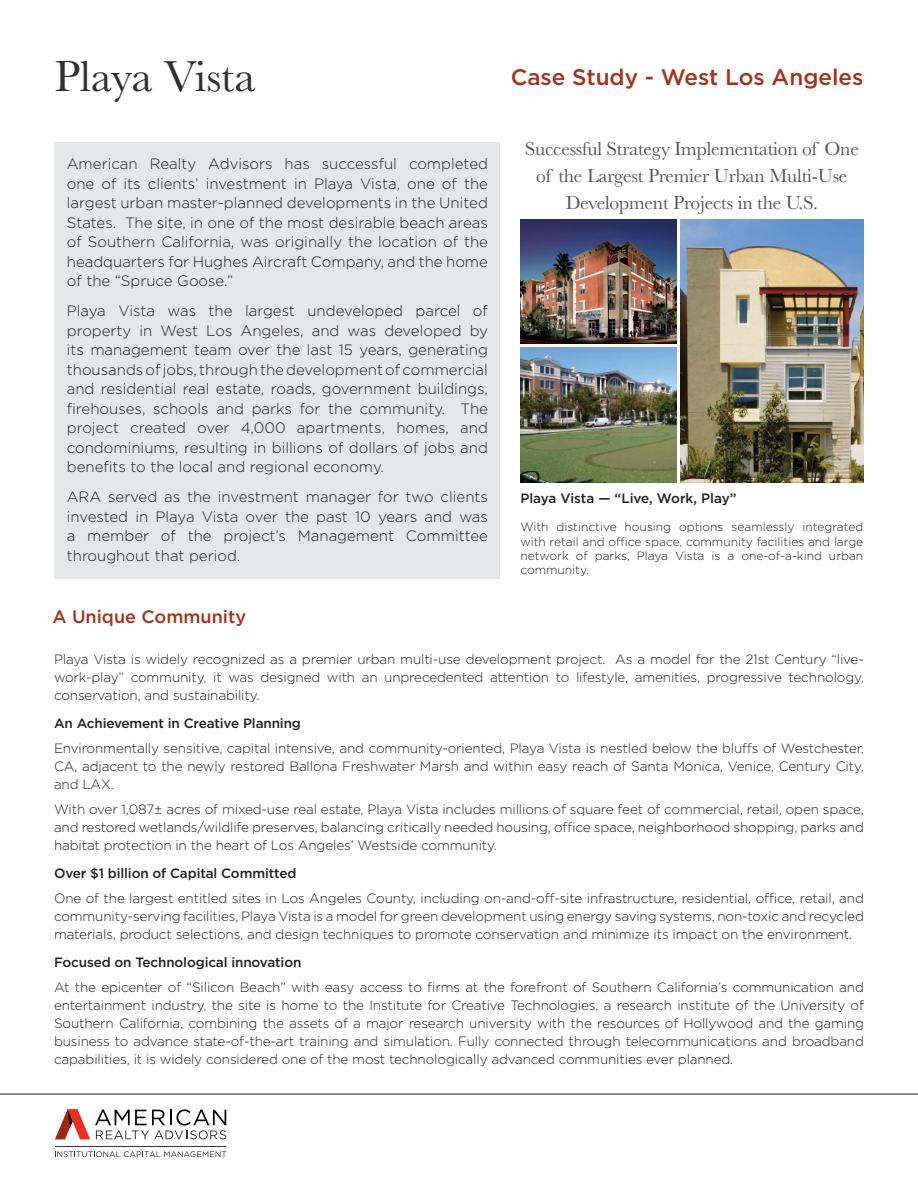
<style>
.page{position:relative;width:918px;height:1188px;background:#fff}
.page>*{position:absolute;margin:0;border:0;box-sizing:border-box;transform-origin:0 0}
.t1{font:45px "Baskerville";color:#312f30}
.t2{font:500 22.5px "Gotham";color:#a5321a}
.t3{font:19.5px/27px "Baskerville";letter-spacing:-.01em;color:#555659;text-align:center}
.t4{font:500 18px "Gotham";color:#a5321a}
.t5{font:300 15px/19.5px "Gotham";color:#231f20;text-align:justify}
.t6{font:300 13.5px/18px "Gotham";letter-spacing:-.01em;color:#231f20;text-align:justify}
.t7{font:500 13.5px "Gotham";letter-spacing:-.01em;color:#231f20}
.t8{font:300 12px/14.4px "Gotham";color:#231f20;text-align:justify}
</style>
<div class="page">
<svg style="left:55px;top:1109px;width:171px;height:30px"></svg>
<hr style="left:55px;top:1146px;width:171px;height:1px;background:#333641">
<svg style="left:55px;top:1151px;width:171px;height:6px"></svg>
<hr style="left:0;top:1094px;width:918px;height:1px;background:#231f20">
<div style="left:55px;top:142px;width:445px;height:437px;background:#e6e7e9"></div>
<img style="left:680px;top:219px;width:184px;height:264px">
<img style="left:520px;top:219px;width:156px;height:125px">
<img style="left:520px;top:348px;width:156px;height:135px">
<p class="t1" style="left:55px;top:47px;width:202px">Playa Vista</p>
<p class="t2" style="left:511px;top:62px;width:354px">Case Study - West Los Angeles</p>
<p class="t5" style="left:67px;top:154px;width:423px">American Realty Advisors has successful completed one of its clients’ investment in Playa Vista, one of the largest urban master-planned developments in the United States. The site, in one of the most desirable beach areas of Southern California, was originally the location of the headquarters for Hughes Aircraft Company, and the home of the “Spruce Goose.”</p>
<p class="t5" style="left:67px;top:301px;width:423px">Playa Vista was the largest undeveloped parcel of property in West Los Angeles, and was developed by its management team over the last 15 years, generating thousands of jobs, through the development of commercial and residential real estate, roads, government buildings, firehouses, schools and parks for the community. The project created over 4,000 apartments, homes, and condominiums, resulting in billions of dollars of jobs and benefits to the local and regional economy.</p>
<p class="t5" style="left:67px;top:487px;width:423px">ARA served as the investment manager for two clients invested in Playa Vista over the past 10 years and was a member of the project’s Management Committee throughout that period.</p>
<p class="t4" style="left:52px;top:605px;width:195px">A Unique Community</p>
<p class="t3" style="left:525px;top:136px;width:336px">Successful Strategy Implementation of One of the Largest Premier Urban Multi-Use<br>Development Projects in the U.S.</p>
<p class="t7" style="left:520px;top:490px;width:218px">Playa Vista — “Live, Work, Play”</p>
<p class="t8" style="left:520px;top:519px;width:344px">With distinctive housing options seamlessly integrated with retail and office space, community facilities and large network of parks, Playa Vista is a one-of-a-kind urban community.</p>
<p class="t6" style="left:54px;top:649px;width:811px">Playa Vista is widely recognized as a premier urban multi-use development project. As a model for the 21st Century “live&shy;work-play” community, it was designed with an unprecedented attention to lifestyle, amenities, progressive technology, conservation, and sustainability.</p>
<p class="t7" style="left:54px;top:714px;width:248px">An Achievement in Creative Planning</p>
<p class="t6" style="left:54px;top:739px;width:811px">Environmentally sensitive, capital intensive, and community-oriented, Playa Vista is nestled below the bluffs of Westchester, CA, adjacent to the newly restored Ballona Freshwater Marsh and within easy reach of Santa Monica, Venice, Century City, and LAX.</p>
<p class="t6" style="left:54px;top:799px;width:812px">With over 1,087± acres of mixed-use real estate, Playa Vista includes millions of square feet of commercial, retail, open space, and restored wetlands/wildlife preserves, balancing critically needed housing, office space, neighborhood shopping, parks and habitat protection in the heart of Los Angeles’ Westside community.</p>
<p class="t7" style="left:54px;top:864px;width:244px">Over $1 billion of Capital Committed</p>
<p class="t6" style="left:54px;top:889px;width:811px">One of the largest entitled sites in Los Angeles County, including on-and-off-site infrastructure, residential, office, retail, and community-serving facilities, Playa Vista is a model for green development using energy saving systems, non-toxic and recycled materials, product selections, and design techniques to promote conservation and minimize its impact on the environment.</p>
<p class="t7" style="left:54px;top:954px;width:249px">Focused on Technological innovation</p>
<p class="t6" style="left:54px;top:978px;width:812px">At the epicenter of “Silicon Beach” with easy access to firms at the forefront of Southern California’s communication and entertainment industry, the site is home to the Institute for Creative Technologies, a research institute of the University of Southern California, combining the assets of a major research university with the resources of Hollywood and the gaming business to advance state-of-the-art training and simulation. Fully connected through telecommunications and broadband capabilities, it is widely considered one of the most technologically advanced communities ever planned.</p>
</div>
